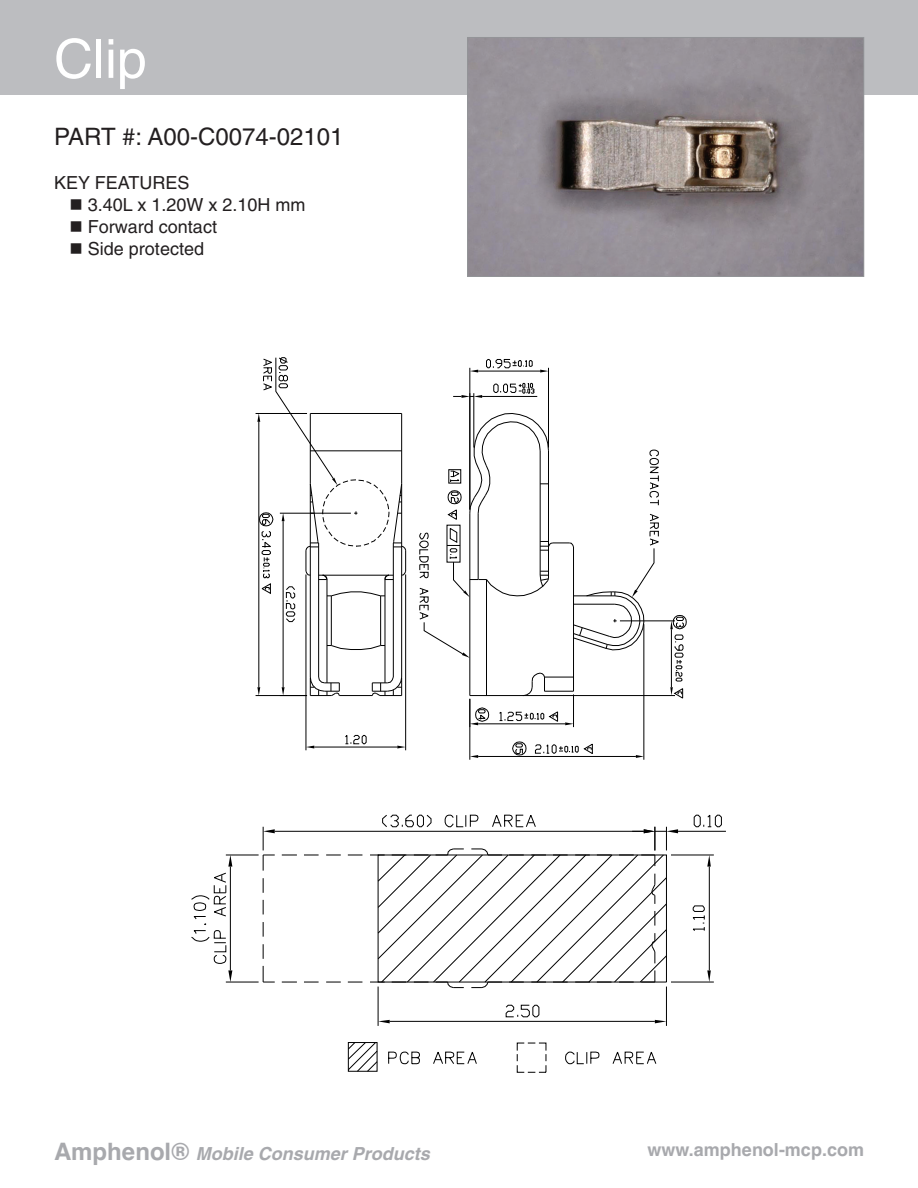
<style>
.page{position:relative;width:918px;height:1188px;background:#fff}
.page>*{position:absolute;margin:0;border:0;box-sizing:border-box;transform-origin:0 0}
.t1{font:54px "Helvetica";color:#fff}
.t2{font:24px "Helvetica";color:#231f20}
.t3{font:18px/22px "Helvetica";color:#231f20}
.t4{font:italic 700 18px "Helvetica";color:#a8a9ad}
.t5{font:700 18px "Helvetica";color:#a8a9ad}
.s1{font-style:normal;font-size:24px}
</style>
<div class="page">
<div style="left:0;top:0;width:918px;height:94px;background:#bcbdc0"></div>
<svg style="left:512px;top:742px;width:14px;height:13px"></svg>
<hr style="left:256px;top:695px;width:51px;height:1px;background:#000">
<hr style="left:256px;top:413px;width:51px;height:1px;background:#000">
<hr style="left:259px;top:422px;width:1px;height:265px;background:#000">
<svg style="left:257px;top:687px;width:3px;height:9px"></svg>
<hr style="left:405px;top:574px;width:1px;height:176px;background:#000">
<hr style="left:306px;top:574px;width:1px;height:176px;background:#000">
<hr style="left:314px;top:747px;width:83px;height:1px;background:#000">
<svg style="left:397px;top:746px;width:9px;height:2px"></svg>
<svg style="left:306px;top:746px;width:8px;height:2px"></svg>
<svg style="left:345px;top:735px;width:22px;height:10px"></svg>
<hr style="left:573px;top:694px;width:1px;height:33px;background:#000">
<hr style="left:478px;top:724px;width:87px;height:1px;background:#000">
<svg style="left:471px;top:707px;width:18px;height:19px"></svg>
<svg style="left:565px;top:722px;width:8px;height:3px"></svg>
<hr style="left:470px;top:699px;width:1px;height:61px;background:#000">
<hr style="left:644px;top:624px;width:1px;height:136px;background:#000">
<hr style="left:478px;top:756px;width:158px;height:1px;background:#000">
<svg style="left:470px;top:755px;width:8px;height:3px"></svg>
<svg style="left:636px;top:755px;width:8px;height:3px"></svg>
<hr style="left:523px;top:695px;width:152px;height:1px;background:#000">
<hr style="left:620px;top:621px;width:55px;height:1px;background:#000">
<hr style="left:671px;top:629px;width:1px;height:58px;background:#000">
<svg style="left:670px;top:615px;width:17px;height:14px"></svg>
<svg style="left:675px;top:635px;width:8px;height:46px"></svg>
<hr style="left:283px;top:521px;width:1px;height:166px;background:#000">
<hr style="left:310px;top:484px;width:1px;height:193px;background:#000">
<hr style="left:318px;top:543px;width:1px;height:134px;background:#000">
<hr style="left:327px;top:579px;width:1px;height:104px;background:#000">
<hr style="left:385px;top:579px;width:1px;height:104px;background:#000">
<hr style="left:393px;top:543px;width:1px;height:134px;background:#000">
<hr style="left:401px;top:484px;width:1px;height:193px;background:#000">
<hr style="left:339px;top:695px;width:33px;height:1px;background:#000">
<svg style="left:281px;top:677px;width:59px;height:19px"></svg>
<svg style="left:372px;top:677px;width:30px;height:19px"></svg>
<hr style="left:470px;top:513px;width:1px;height:183px;background:#000">
<hr style="left:486px;top:580px;width:1px;height:116px;background:#000">
<hr style="left:573px;top:547px;width:1px;height:144px;background:#000">
<hr style="left:470px;top:695px;width:54px;height:1px;background:#000">
<svg style="left:524px;top:673px;width:50px;height:23px"></svg>
<svg style="left:670px;top:687px;width:13px;height:12px"></svg>
<svg style="left:499px;top:711px;width:59px;height:11px"></svg>
<svg style="left:535px;top:744px;width:58px;height:10px"></svg>
<svg style="left:257px;top:357px;width:403px;height:301px"></svg>
<svg style="left:263px;top:944px;width:1px;height:15px"></svg>
<svg style="left:263px;top:922px;width:1px;height:15px"></svg>
<svg style="left:263px;top:900px;width:1px;height:14px"></svg>
<svg style="left:263px;top:878px;width:1px;height:15px"></svg>
<svg style="left:263px;top:966px;width:12px;height:17px"></svg>
<svg style="left:282px;top:982px;width:15px;height:1px"></svg>
<svg style="left:304px;top:982px;width:15px;height:1px"></svg>
<svg style="left:326px;top:982px;width:15px;height:1px"></svg>
<svg style="left:348px;top:982px;width:14px;height:1px"></svg>
<svg style="left:348px;top:855px;width:14px;height:1px"></svg>
<svg style="left:326px;top:855px;width:15px;height:1px"></svg>
<svg style="left:304px;top:855px;width:15px;height:1px"></svg>
<svg style="left:282px;top:855px;width:15px;height:1px"></svg>
<hr style="left:671px;top:855px;width:43px;height:1px;background:#000">
<hr style="left:671px;top:982px;width:43px;height:1px;background:#000">
<hr style="left:709px;top:867px;width:1px;height:103px;background:#000">
<svg style="left:707px;top:855px;width:4px;height:12px"></svg>
<svg style="left:707px;top:970px;width:4px;height:12px"></svg>
<svg style="left:692px;top:905px;width:13px;height:26px"></svg>
<hr style="left:378px;top:987px;width:1px;height:39px;background:#000">
<hr style="left:666px;top:987px;width:1px;height:39px;background:#000">
<hr style="left:390px;top:1021px;width:265px;height:1px;background:#000">
<svg style="left:378px;top:1020px;width:12px;height:3px"></svg>
<svg style="left:655px;top:1020px;width:11px;height:3px"></svg>
<svg style="left:505px;top:1005px;width:34px;height:13px"></svg>
<hr style="left:678px;top:831px;width:48px;height:1px;background:#000">
<svg style="left:694px;top:814px;width:28px;height:14px"></svg>
<svg style="left:348px;top:1042px;width:198px;height:31px"></svg>
<svg style="left:565px;top:1052px;width:34px;height:12px"></svg>
<svg style="left:612px;top:1051px;width:45px;height:13px"></svg>
<hr style="left:275px;top:831px;width:369px;height:1px;background:#000">
<svg style="left:263px;top:827px;width:12px;height:44px"></svg>
<svg style="left:370px;top:814px;width:308px;height:174px"></svg>
<hr style="left:226px;top:982px;width:33px;height:1px;background:#000">
<hr style="left:226px;top:855px;width:33px;height:1px;background:#000">
<hr style="left:230px;top:867px;width:1px;height:103px;background:#000">
<svg style="left:228px;top:970px;width:4px;height:12px"></svg>
<svg style="left:191px;top:855px;width:41px;height:109px"></svg>
<img style="left:469px;top:39px;width:393px;height:236px">
<div style="left:467px;top:37px;width:397px;height:240px;border:1px solid #939598"></div>
<h1 class="t1" style="left:54px;top:28px;width:94px">Clip</h1>
<h2 class="t2" style="left:54px;top:122px;width:291px">PART #: A00-C0074-02101</h2>
<p class="t3" style="left:88px;top:171px;width:219px;text-indent:-34px">KEY FEATURES<br>3.40L x 1.20W x 2.10H mm<br>Forward contact<br>Side protected</p>
<p class="t4" style="left:54px;top:1143px;width:382px"><span class="s1">A m p h e n o l ®</span> Mobile ConsumerProducts</p>
<p class="t5" style="left:648px;top:1135px;width:218px">www.amphenol-mcp.com</p>
</div>
